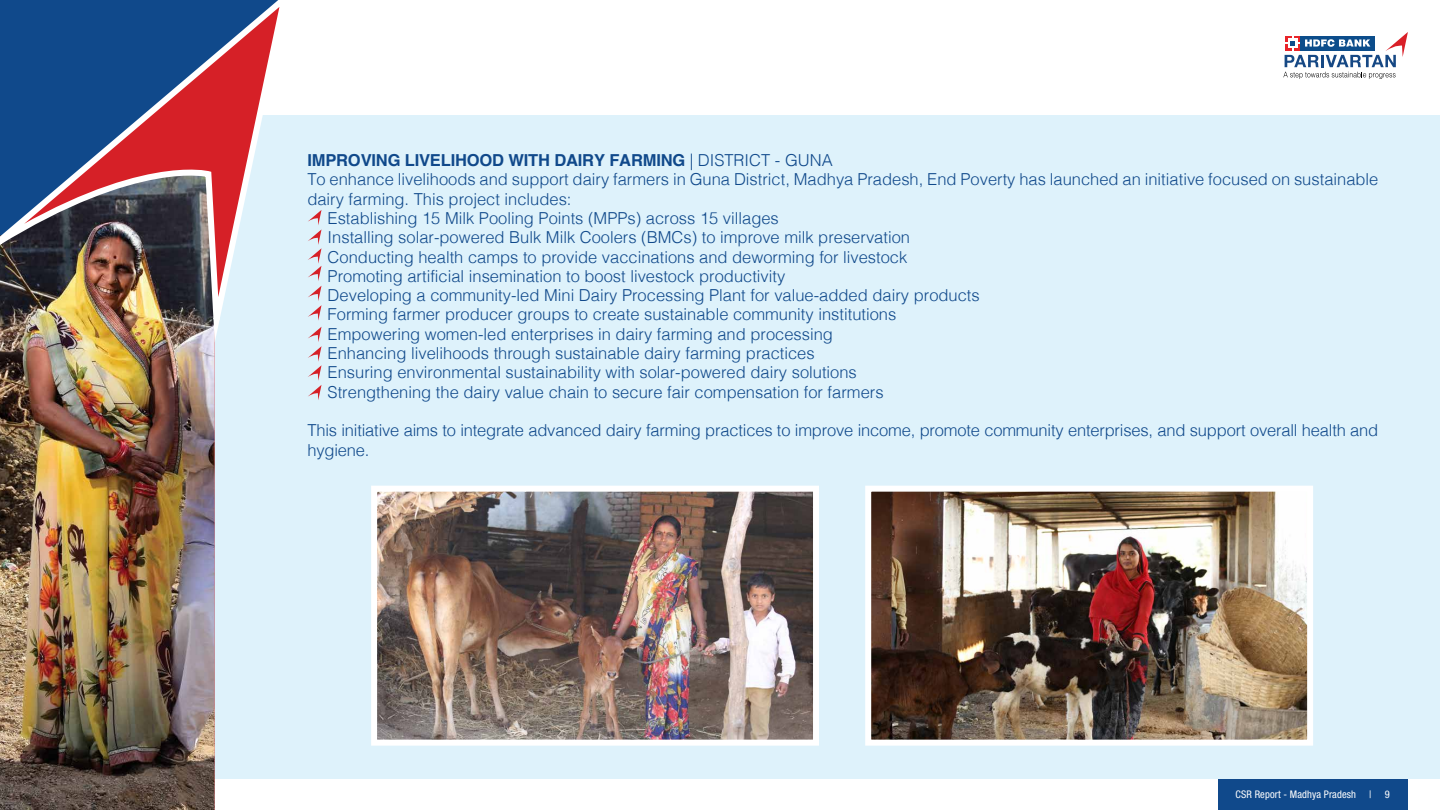
<style>
.page{position:relative;width:1440px;height:810px;background:#fff}
.page>*{position:absolute;margin:0;border:0;box-sizing:border-box;transform-origin:0 0}
.t1{font:300 16.5px/19.4px "Helvetica";color:#10498b}
.t2{font:700 16.5px "Helvetica";letter-spacing:-.01em;color:#10498b}
.t3{font:condensed 10.5px "Helvetica Neue LT Std";letter-spacing:.01em;color:#fff}
.s1{font-weight:300}
</style>
<div class="page">
<div style="left:198px;top:115px;width:1242px;height:664px;background:#def2fb"></div>
<div style="left:1218px;top:779px;width:190px;height:31px;background:#10498b"></div>
<svg style="left:1283px;top:32px;width:125px;height:47px"></svg>
<img style="left:0;top:327px;width:218px;height:483px">
<svg style="left:308px;top:210px;width:14px;height:111px"></svg>
<svg style="left:308px;top:327px;width:14px;height:73px"></svg>
<img style="left:378px;top:493px;width:434px;height:246px">
<div style="left:371px;top:486px;width:448px;height:260px;border:6px solid #fff"></div>
<img style="left:872px;top:493px;width:434px;height:246px">
<div style="left:865px;top:486px;width:448px;height:260px;border:6px solid #fff"></div>
<img style="left:0;top:0;width:280px;height:327px">
<p class="t2" style="left:307px;top:150px;width:527px">IMPROVING LIVELIHOOD WITH DAIRY FARMING <span class="s1">| DISTRICT - GUNA</span></p>
<p class="t1" style="left:307px;top:169px;width:1073px">To enhance livelihoods and support dairy farmers in Guna District, Madhya Pradesh, End Poverty has launched an initiative focused on sustainable</p>
<p class="t1" style="left:307px;top:188px;width:266px">dairy farming. This project includes:</p>
<p class="t1" style="left:328px;top:207px;width:453px">Establishing 15 Milk Pooling Points (MPPs) across 15 villages</p>
<p class="t1" style="left:328px;top:227px;width:584px">Installing solar-powered Bulk Milk Coolers (BMCs) to improve milk preservation</p>
<p class="t1" style="left:328px;top:246px;width:581px">Conducting health camps to provide vaccinations and deworming for livestock</p>
<p class="t1" style="left:328px;top:265px;width:459px">Promoting artificial insemination to boost livestock productivity</p>
<p class="t1" style="left:328px;top:284px;width:654px">Developing a community-led Mini Dairy Processing Plant for value-added dairy products</p>
<p class="t1" style="left:328px;top:304px;width:570px">Forming farmer producer groups to create sustainable community institutions</p>
<p class="t1" style="left:328px;top:323px;width:507px">Empowering women-led enterprises in dairy farming and processing</p>
<p class="t1" style="left:328px;top:342px;width:489px">Enhancing livelihoods through sustainable dairy farming practices</p>
<p class="t1" style="left:328px;top:362px;width:531px">Ensuring environmental sustainability with solar-powered dairy solutions</p>
<p class="t1" style="left:328px;top:381px;width:557px">Strengthening the dairy value chain to secure fair compensation for farmers</p>
<p class="t1" style="left:307px;top:420px;width:1072px">This initiative aims to integrate advanced dairy farming practices to improve income, promote community enterprises, and support overall health and hygiene.</p>
<p class="t3" style="left:1236px;top:788px;width:122px">CSR Report - Madhya Pradesh</p>
<p class="t3" style="left:1369px;top:788px;width:4px">|</p>
<p class="t3" style="left:1385px;top:788px;width:7px">9</p>
</div>
